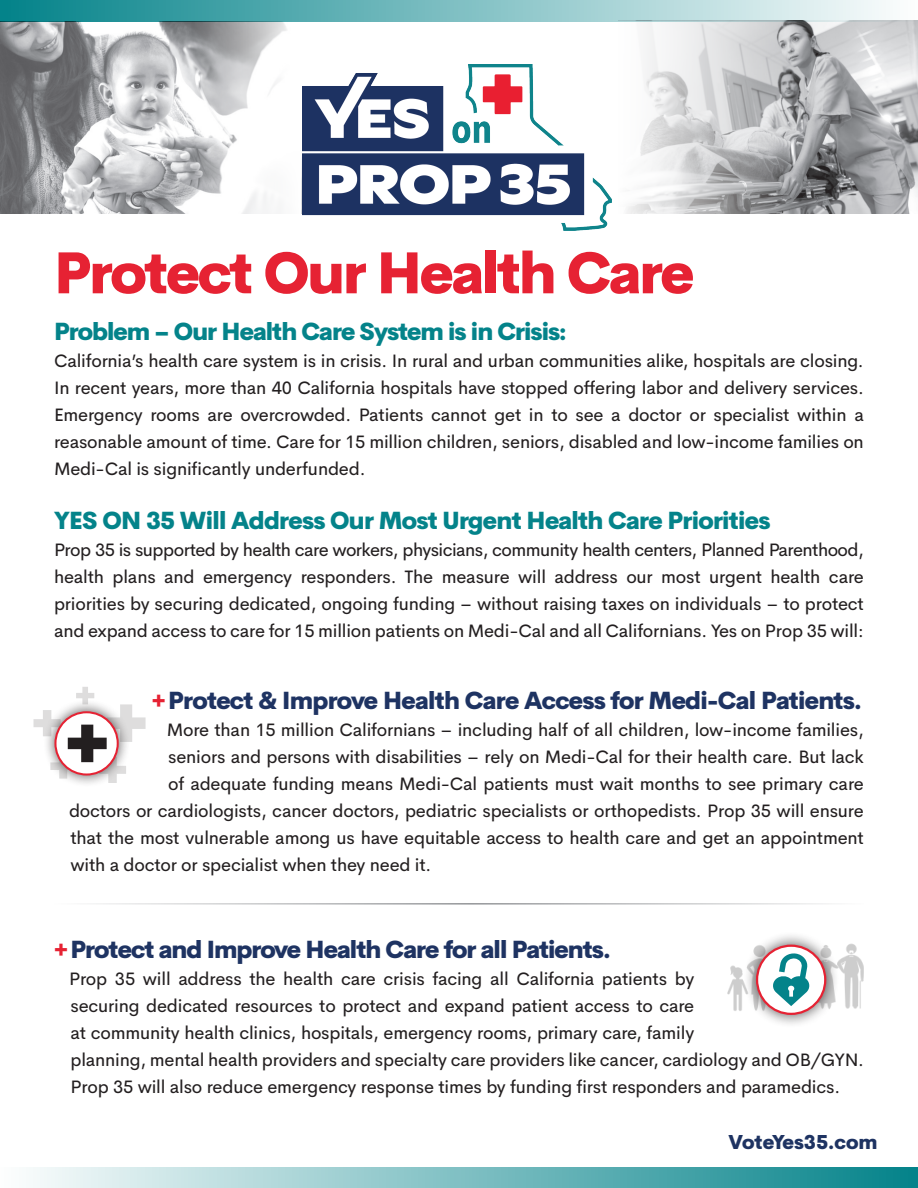
<style>
.page{position:relative;width:918px;height:1188px;background:#fff}
.page>*{position:absolute;margin:0;border:0;box-sizing:border-box;transform-origin:0 0}
.t1{font:800 57px "Cerebri Sans";letter-spacing:-.04em;color:#e62233}
.t2{font:800 24px "Cerebri Sans";letter-spacing:-.035em;color:#1e3362}
.t3{font:800 24px "Cerebri Sans";letter-spacing:-.03em;color:#04838a}
.t4{font:800 19.5px "Cerebri Sans";color:#1e3362}
.t5{font:18px/27px "Cerebri Sans";letter-spacing:-.01em;color:#231f20;text-align:justify}
.s1{color:#e62233}
</style>
<div class="page">
<svg style="left:33px;top:687px;width:113px;height:96px"></svg>
<img style="left:0;top:21px;width:303px;height:193px">
<img style="left:801px;top:21px;width:117px;height:193px">
<svg style="left:616px;top:21px;width:185px;height:193px"></svg>
<svg style="left:193px;top:21px;width:108px;height:193px"></svg>
<img style="left:302px;top:64px;width:317px;height:166px">
<div style="left:0;top:0;width:918px;height:21px;background:linear-gradient(to right,#038289,#fcfdfd)"></div>
<div style="left:0;top:1168px;width:918px;height:20px;background:linear-gradient(to right,#fdfefe,#04838a)"></div>
<hr style="left:41px;top:903px;width:823px;height:2px;background:#939598">
<img style="left:727px;top:965px;width:16px;height:46px">
<img style="left:839px;top:943px;width:25px;height:66px">
<div style="left:743px;top:932px;width:96px;height:96px;background:#231f20;opacity:.75"></div>
<div style="left:757px;top:946px;width:68px;height:68px;background:#fff;border-radius:50%"></div>
<div style="left:756px;top:945px;width:70px;height:70px;border:2px solid #e62233;border-radius:50%"></div>
<svg style="left:773px;top:953px;width:37px;height:53px"></svg>
<p class="t1" style="left:54px;top:225px;width:642px">Protect Our Health Care</p>
<p class="t3" style="left:54px;top:311px;width:514px">Problem – Our Health Care System is in Crisis:</p>
<p class="t5" style="left:54px;top:346px;width:811px">California’s health care system is in crisis. In rural and urban communities alike, hospitals are closing.<br>In recent years, more than 40 California hospitals have stopped offering labor and delivery services.<br>Emergency rooms are overcrowded. Patients cannot get in to see a doctor or specialist within a reasonable amount of time. Care for 15 million children, seniors, disabled and low-income families on Medi-Cal is significantly underfunded.</p>
<p class="t3" style="left:54px;top:500px;width:718px">YES ON 35 Will Address Our Most Urgent Health Care Priorities</p>
<p class="t5" style="left:54px;top:535px;width:811px">Prop 35 is supported by health care workers, physicians, community health centers, Planned Parenthood, health plans and emergency responders. The measure will address our most urgent health care priorities by securing dedicated, ongoing funding – without raising taxes on individuals – to protect and expand access to care for 15 million patients on Medi-Cal and all Californians. Yes on Prop 35 will:</p>
<p class="t2" style="left:152px;top:680px;width:712px"><span class="s1">+</span>Protect &amp; Improve Health Care Access for Medi-Cal Patients.</p>
<p class="t5" style="left:167px;top:715px;width:699px">More than 15 million Californians – including half of all children, low-income families, seniors and persons with disabilities – rely on Medi-Cal for their health care. But lack of adequate funding means Medi-Cal patients must wait months to see primary care</p>
<p class="t5" style="left:69px;top:796px;width:796px">doctors or cardiologists, cancer doctors, pediatric specialists or orthopedists. Prop 35 will ensure that the most vulnerable among us have equitable access to health care and get an appointment with a doctor or specialist when they need it.</p>
<p class="t2" style="left:54px;top:929px;width:558px"><span class="s1">+</span>Protect and Improve Health Care for all Patients.</p>
<p class="t5" style="left:69px;top:963px;width:796px;text-align:left">Prop 35 will address the health care crisis facing all California patients by<br>securing dedicated resources to protect and expand patient access to care<br>at community health clinics, hospitals, emergency rooms, primary care, family<br>planning, mental health providers and specialty care providers like cancer, cardiology and OB/GYN.<br>Prop 35 will also reduce emergency response times by funding first responders and paramedics.</p>
<p class="t4" style="left:728px;top:1125px;width:150px">VoteYes35.com</p>
</div>
